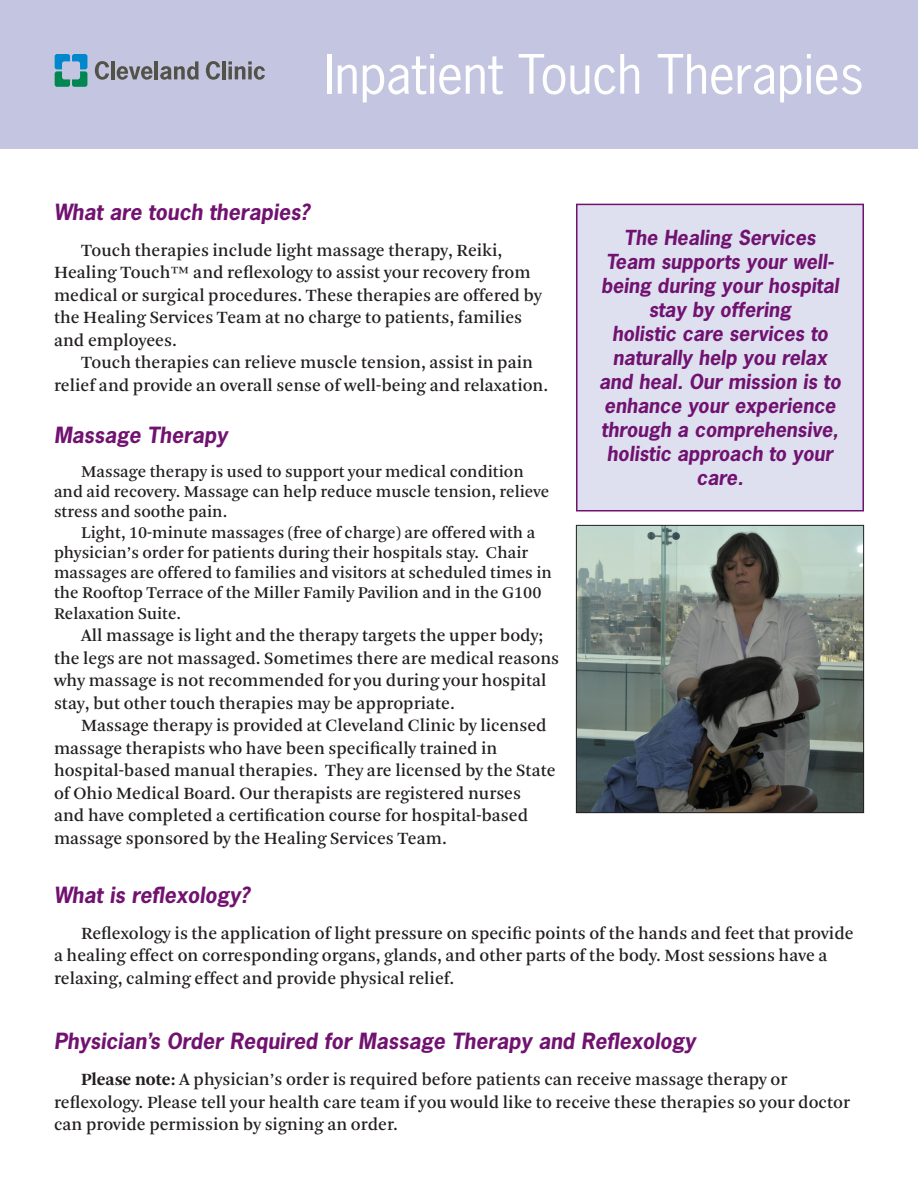
<style>
.page{position:relative;width:918px;height:1188px;background:#fff}
.page>*{position:absolute;margin:0;border:0;box-sizing:border-box;transform-origin:0 0}
.t1{font:51px "News Gothic Std";letter-spacing:-.005em;color:#fff}
.Italic_subheads{font:italic 700 21px "News Gothic Std";color:#711271}
.Italic_subheads-2{font:italic 700 19.5px/24px "News Gothic Std";color:#711271;text-align:center}
.Body_Copy_12_pt{font:18px/22.5px "Arnhem";color:#231f20}
.Body_Copy_12_pt-2{font:17.25px/20.2px "Arnhem";color:#231f20}
.s1{font-weight:700}
</style>
<div class="page">
<div style="left:0;top:0;width:918px;height:148px;background:#c4c6e1"></div>
<svg style="left:55px;top:54px;width:32px;height:33px"></svg>
<svg style="left:95px;top:61px;width:14px;height:19px"></svg>
<hr style="left:111px;top:61px;width:4px;height:18px;background:#535249">
<svg style="left:117px;top:66px;width:36px;height:14px"></svg>
<hr style="left:155px;top:61px;width:3px;height:18px;background:#535249">
<svg style="left:206px;top:61px;width:14px;height:19px"></svg>
<hr style="left:222px;top:61px;width:4px;height:18px;background:#535249">
<svg style="left:228px;top:61px;width:37px;height:19px"></svg>
<svg style="left:160px;top:61px;width:39px;height:19px"></svg>
<div style="left:577px;top:204px;width:286px;height:307px;background:#dee0ef"></div>
<div style="left:576px;top:204px;width:288px;height:307px;border:2px solid #711271"></div>
<img style="left:578px;top:527px;width:284px;height:284px">
<div style="left:576px;top:525px;width:288px;height:288px;border:1px solid #231f20"></div>
<p class="t1" style="left:324px;top:42px;width:541px">Inpatient Touch Therapies</p>
<p class="Italic_subheads" style="left:54px;top:198px;width:258px">What are touch therapies?</p>
<p class="Body_Copy_12_pt" style="left:54px;top:239px;width:489px;text-indent:27px">Touch therapies include light massage therapy, Reiki, Healing Touch™ and reflexology to assist your recovery from medical or surgical procedures. These therapies are offered by the Healing Services Team at no charge to patients, families and employees.</p>
<p class="Body_Copy_12_pt" style="left:54px;top:352px;width:496px;text-indent:27px">Touch therapies can relieve muscle tension, assist in pain relief and provide an overall sense of well-being and relaxation.</p>
<p class="Italic_subheads" style="left:54px;top:421px;width:175px">Massage Therapy</p>
<p class="Body_Copy_12_pt-2" style="left:54px;top:462px;width:497px;text-indent:27px">Massage therapy is used to support your medical condition and aid recovery. Massage can help reduce muscle tension, relieve stress and soothe pain.</p>
<p class="Body_Copy_12_pt-2" style="left:54px;top:522px;width:500px;text-indent:27px">Light, 10-minute massages (free of charge) are offered with a physician’s order for patients during their hospitals stay. Chair massages are offered to families and visitors at scheduled times in the Rooftop Terrace of the Miller Family Pavilion and in the G100<br>Relaxation Suite.</p>
<p class="Body_Copy_12_pt" style="left:54px;top:625px;width:507px;text-indent:27px">All massage is light and the therapy targets the upper body; the legs are not massaged. Sometimes there are medical reasons why massage is not recommended for you during your hospital stay, but other touch therapies may be appropriate.</p>
<p class="Body_Copy_12_pt" style="left:54px;top:715px;width:503px;text-indent:27px">Massage therapy is provided at Cleveland Clinic by licensed massage therapists who have been specifically trained in hospital-based manual therapies. They are licensed by the State of Ohio Medical Board. Our therapists are registered nurses and have completed a certification course for hospital-based massage sponsored by the Healing Services Team.</p>
<p class="Italic_subheads" style="left:54px;top:881px;width:197px">What is reflexology?</p>
<p class="Body_Copy_12_pt" style="left:54px;top:922px;width:801px;text-indent:27px">Reflexology is the application of light pressure on specific points of the hands and feet that provide a healing effect on corresponding organs, glands, and other parts of the body. Most sessions have a relaxing, calming effect and provide physical relief.</p>
<p class="Italic_subheads-2" style="left:599px;top:226px;width:243px">The Healing Services<br>Team supports your well&shy;being during your hospital stay by offering<br>holistic care services to naturally help you relax and heal. Our mission is to enhance your experience through a comprehensive, holistic approach to your care.</p>
<p class="Italic_subheads" style="left:54px;top:1028px;width:643px">Physician’s Order Required for Massage Therapy and Reflexology</p>
<p class="Body_Copy_12_pt" style="left:54px;top:1069px;width:798px;text-indent:27px"><span class="s1">Please note:</span> A physician’s order is required before patients can receive massage therapy or reflexology. Please tell your health care team if you would like to receive these therapies so your doctor can provide permission by signing an order.</p>
</div>
